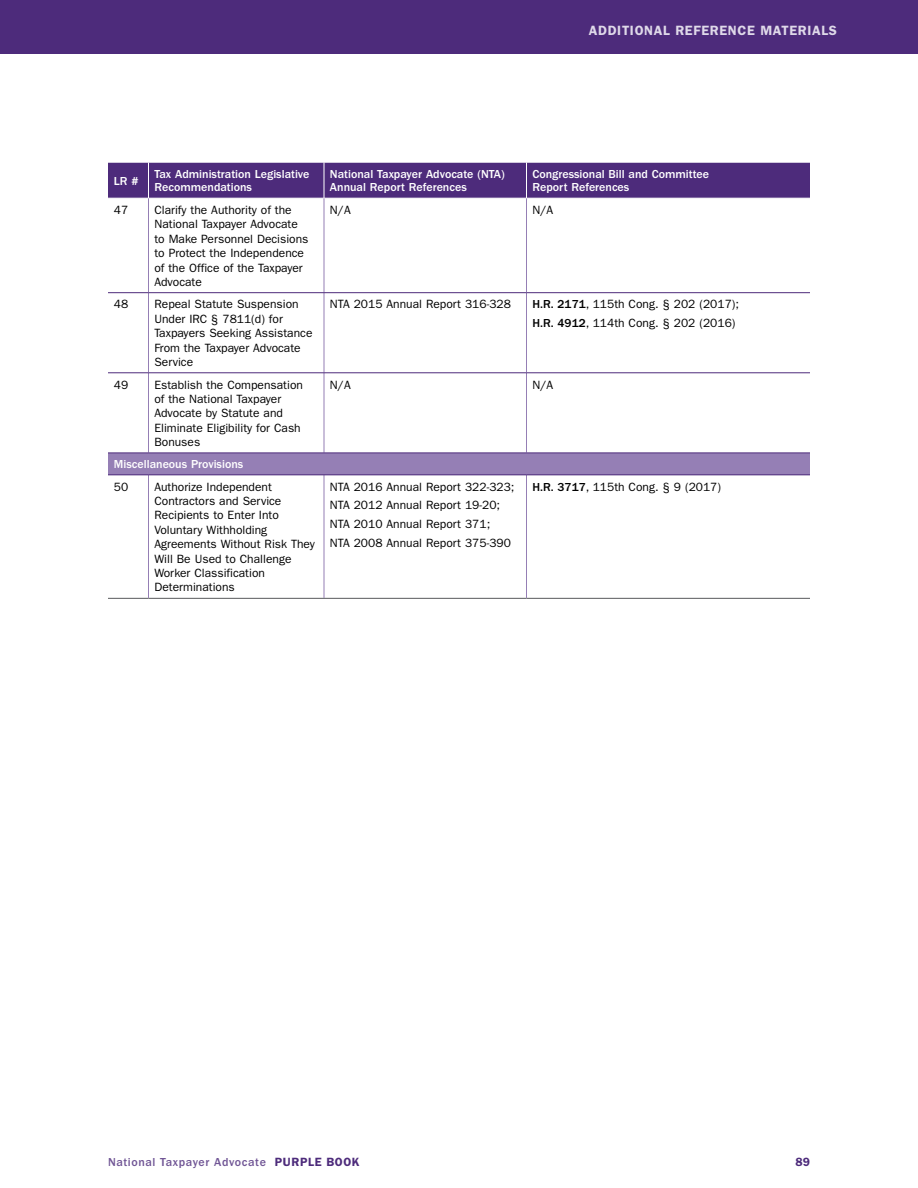
<style>
.page{position:relative;width:918px;height:1188px;background:#fff}
.page>*{position:absolute;margin:0;border:0;box-sizing:border-box;transform-origin:0 0}
.t1{font:600 13.5px "Franklin Gothic";letter-spacing:.05em;color:#dfd9e9}
.Table_Text-left{font:12px/14.4px "Franklin Gothic";color:#000}
.Table_Head-center{font:500 12px/13.5px "Franklin Gothic";color:#fff}
.t2{font:500 12px "Franklin Gothic";letter-spacing:.05em;color:#705595}
.Table_Head-Sub_1-cen{font:500 12px "Franklin Gothic";color:#fff}
.t3{font:600 12px "Franklin Gothic";color:#4d2b7b}
.s1{font-weight:500}
.s2{font-weight:600;color:#4d2b7b}
</style>
<div class="page">
<div style="left:0;top:0;width:918px;height:54px;background:#4d2b7b"></div>
<div style="left:108px;top:163px;width:702px;height:35px;background:#4d2b7b"></div>
<div style="left:108px;top:453px;width:702px;height:22px;background:#957fb5"></div>
<hr style="left:108px;top:598px;width:40px;height:1px;background:#58595b">
<hr style="left:148px;top:598px;width:176px;height:1px;background:#58595b">
<hr style="left:324px;top:598px;width:202px;height:1px;background:#58595b">
<hr style="left:526px;top:598px;width:284px;height:1px;background:#58595b">
<hr style="left:148px;top:198px;width:1px;height:94px;background:#957fb5">
<hr style="left:324px;top:198px;width:1px;height:94px;background:#957fb5">
<hr style="left:526px;top:198px;width:1px;height:94px;background:#957fb5">
<hr style="left:148px;top:293px;width:1px;height:80px;background:#957fb5">
<hr style="left:324px;top:293px;width:1px;height:80px;background:#957fb5">
<hr style="left:526px;top:293px;width:1px;height:80px;background:#957fb5">
<hr style="left:148px;top:373px;width:1px;height:80px;background:#957fb5">
<hr style="left:324px;top:373px;width:1px;height:80px;background:#957fb5">
<hr style="left:526px;top:373px;width:1px;height:80px;background:#957fb5">
<hr style="left:148px;top:475px;width:1px;height:123px;background:#957fb5">
<hr style="left:324px;top:475px;width:1px;height:123px;background:#957fb5">
<hr style="left:526px;top:475px;width:1px;height:123px;background:#957fb5">
<hr style="left:148px;top:162px;width:1px;height:36px;background:#fff">
<hr style="left:324px;top:162px;width:1px;height:36px;background:#fff">
<hr style="left:526px;top:162px;width:1px;height:36px;background:#fff">
<hr style="left:108px;top:292px;width:40px;height:1px;background:#4d2b7b">
<hr style="left:148px;top:292px;width:176px;height:1px;background:#4d2b7b">
<hr style="left:324px;top:292px;width:202px;height:1px;background:#4d2b7b">
<hr style="left:526px;top:292px;width:284px;height:1px;background:#4d2b7b">
<hr style="left:108px;top:373px;width:40px;height:1px;background:#4d2b7b">
<hr style="left:148px;top:373px;width:176px;height:1px;background:#4d2b7b">
<hr style="left:324px;top:373px;width:202px;height:1px;background:#4d2b7b">
<hr style="left:526px;top:373px;width:284px;height:1px;background:#4d2b7b">
<hr style="left:108px;top:453px;width:40px;height:1px;background:#4d2b7b">
<hr style="left:148px;top:453px;width:176px;height:1px;background:#4d2b7b">
<hr style="left:324px;top:453px;width:202px;height:1px;background:#4d2b7b">
<hr style="left:526px;top:453px;width:284px;height:1px;background:#4d2b7b">
<hr style="left:108px;top:475px;width:40px;height:1px;background:#4d2b7b">
<hr style="left:148px;top:475px;width:176px;height:1px;background:#4d2b7b">
<hr style="left:324px;top:475px;width:202px;height:1px;background:#4d2b7b">
<hr style="left:526px;top:475px;width:284px;height:1px;background:#4d2b7b">
<p class="t1" style="left:589px;top:23px;width:9px">ADDITIO</p>
<p class="t1" style="left:644px;top:23px;width:67px">NAL REFERE</p>
<p class="t1" style="left:728px;top:23px;width:62px">NCE MATERI</p>
<p class="t1" style="left:812px;top:23px;width:26px">ALS</p>
<p class="Table_Head-center" style="left:114px;top:174px;width:26px">LR #</p>
<p class="Table_Head-center" style="left:154px;top:167px;width:157px">Tax Administration Legislative<br>Recommendations</p>
<p class="Table_Head-center" style="left:330px;top:167px;width:176px">National Taxpayer Advocate (NTA)<br>Annual Report References</p>
<p class="Table_Head-center" style="left:532px;top:167px;width:178px">Congressional Bill and Committee<br>Report References</p>
<p class="Table_Text-left" style="left:114px;top:203px;width:16px">47</p>
<p class="Table_Text-left" style="left:154px;top:203px;width:156px">Clarify the Authority of the<br>National Taxpayer Advocate to Make Personnel Decisions to Protect the Independence of the Office of the Taxpayer<br>Advocate</p>
<p class="Table_Text-left" style="left:330px;top:203px;width:22px">N/A</p>
<p class="Table_Text-left" style="left:532px;top:203px;width:22px">N/A</p>
<p class="Table_Text-left" style="left:114px;top:297px;width:16px">48</p>
<p class="Table_Text-left" style="left:154px;top:297px;width:160px">Repeal Statute Suspension<br>Under IRC § 7811(d) for<br>Taxpayers Seeking Assistance<br>From the Taxpayer Advocate<br>Service</p>
<p class="Table_Text-left" style="left:330px;top:297px;width:183px">NTA 2015 Annual Report 316-328</p>
<p class="Table_Text-left" style="left:532px;top:297px;width:208px"><span class="s1">H.R. 2171</span>, 115th Cong. § 202 (2017);</p>
<p class="Table_Text-left" style="left:532px;top:316px;width:205px"><span class="s1">H.R. 4912</span>, 114th Cong. § 202 (2016)</p>
<p class="Table_Text-left" style="left:114px;top:377px;width:16px">49</p>
<p class="Table_Text-left" style="left:154px;top:377px;width:150px">Establish the Compensation of the National Taxpayer<br>Advocate by Statute and<br>Eliminate Eligibility for Cash<br>Bonuses</p>
<p class="Table_Text-left" style="left:330px;top:377px;width:22px">N/A</p>
<p class="Table_Text-left" style="left:532px;top:377px;width:22px">N/A</p>
<p class="Table_Head-Sub_1-cen" style="left:114px;top:458px;width:131px">Miscellaneous Provisions</p>
<p class="Table_Text-left" style="left:114px;top:479px;width:16px">50</p>
<p class="Table_Text-left" style="left:154px;top:479px;width:162px">Authorize Independent<br>Contractors and Service<br>Recipients to Enter Into<br>Voluntary Withholding<br>Agreements Without Risk They<br>Will Be Used to Challenge<br>Worker Classification<br>Determinations</p>
<p class="Table_Text-left" style="left:330px;top:479px;width:186px">NTA 2016 Annual Report 322-323;</p>
<p class="Table_Text-left" style="left:532px;top:479px;width:190px"><span class="s1">H.R. 3717</span>, 115th Cong. § 9 (2017)</p>
<p class="Table_Text-left" style="left:330px;top:498px;width:172px">NTA 2012 Annual Report 19-20;</p>
<p class="Table_Text-left" style="left:330px;top:517px;width:162px">NTA 2010 Annual Report 371;</p>
<p class="Table_Text-left" style="left:330px;top:536px;width:183px">NTA 2008 Annual Report 375-390</p>
<p class="t2" style="left:108px;top:1155px;width:253px">National Taxpayer Advocate <span class="s2">PURPLE BOOK</span></p>
<p class="t3" style="left:796px;top:1154px;width:16px">89</p>
</div>
